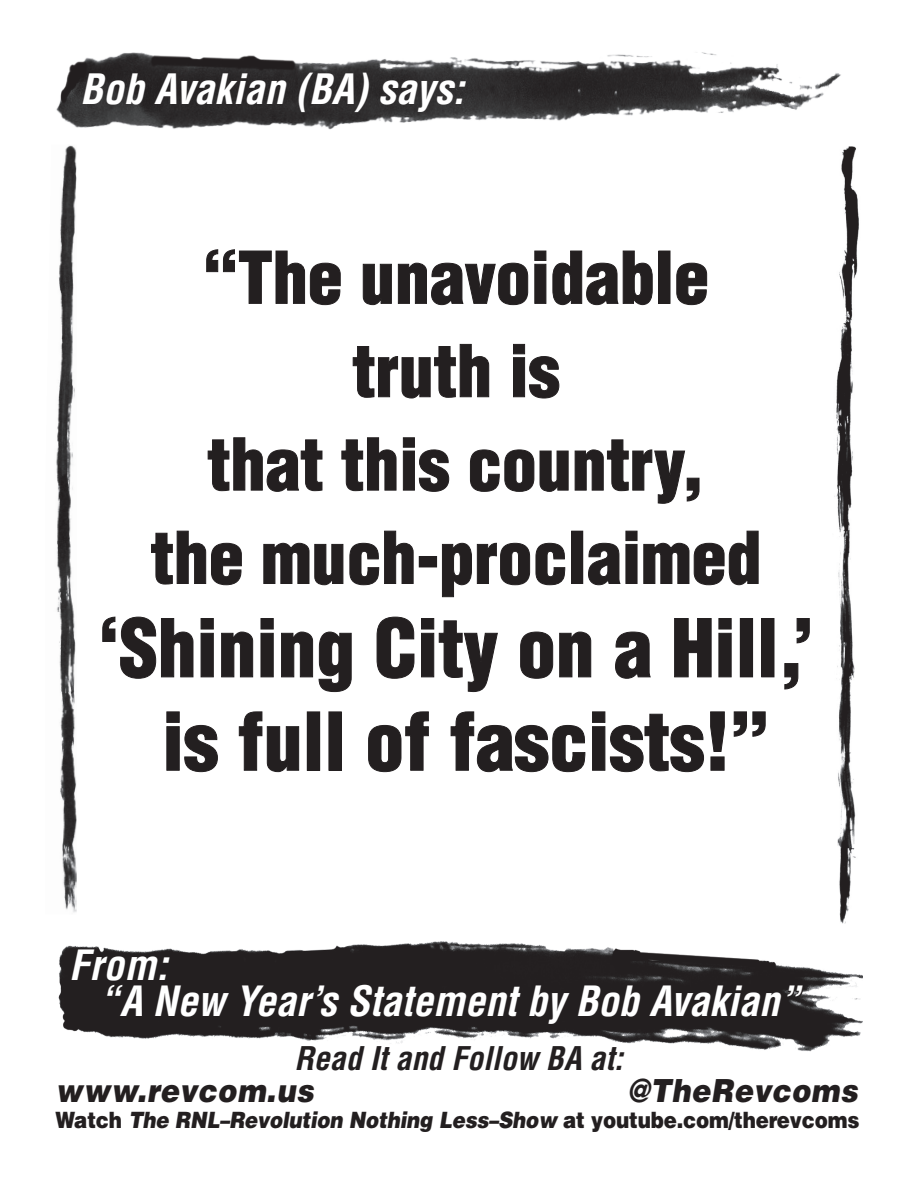
<style>
.page{position:relative;width:918px;height:1188px;background:#fff}
.page>*{position:absolute;margin:0;border:0;box-sizing:border-box;transform-origin:0 0}
.t1{font:900 condensed 77.85px/93.3px "Helvetica LT Std";color:#231f20;text-align:center}
.t2{font:900 condensed 69.75px/93.3px "Helvetica LT Std";color:#231f20;text-align:center}
.t3{font:italic 700 condensed 40.8px "Helvetica LT Std";color:#fff}
.t4{font:italic 700 condensed 40.65px/36.3px "Helvetica LT Std";color:#fff}
.t5{font:italic 900 31.95px "Helvetica LT Std";letter-spacing:.02em;color:#231f20;scale:.9 1}
.t6{font:italic 700 condensed 31.95px "Helvetica LT Std";color:#231f20}
.t7{font:italic 900 22.5px "Helvetica LT Std";letter-spacing:-.01em;color:#231f20;scale:.88 1}
.s1{font-style:normal}
</style>
<div class="page">
<img style="left:56px;top:52px;width:785px;height:78px">
<img style="left:58px;top:941px;width:804px;height:111px">
<img style="left:56px;top:145px;width:21px;height:765px">
<img style="left:834px;top:146px;width:25px;height:778px">
<svg style="left:69px;top:800px;width:163px;height:219px"></svg>
<div style="left:239px;top:983px;width:101px;height:36px;background:#231f20"></div>
<div style="left:350px;top:983px;width:455px;height:43px;background:#231f20"></div>
<svg style="left:206px;top:249px;width:135px;height:56px"></svg>
<svg style="left:363px;top:264px;width:29px;height:41px"></svg>
<svg style="left:398px;top:263px;width:130px;height:42px"></svg>
<svg style="left:534px;top:250px;width:119px;height:55px"></svg>
<svg style="left:676px;top:263px;width:31px;height:42px"></svg>
<svg style="left:353px;top:344px;width:136px;height:55px"></svg>
<svg style="left:513px;top:344px;width:46px;height:55px"></svg>
<svg style="left:208px;top:437px;width:115px;height:55px"></svg>
<svg style="left:341px;top:437px;width:56px;height:54px"></svg>
<svg style="left:403px;top:437px;width:46px;height:55px"></svg>
<svg style="left:470px;top:449px;width:99px;height:43px"></svg>
<svg style="left:575px;top:439px;width:125px;height:65px"></svg>
<svg style="left:151px;top:531px;width:91px;height:54px"></svg>
<svg style="left:263px;top:531px;width:151px;height:54px"></svg>
<div style="left:419px;top:556px;width:18px;height:11px;border:1px solid #231f20"></div>
<svg style="left:442px;top:543px;width:123px;height:54px"></svg>
<div style="left:571px;top:531px;width:12px;height:53px;border:1px solid #231f20"></div>
<svg style="left:588px;top:531px;width:171px;height:54px"></svg>
<svg style="left:102px;top:616px;width:92px;height:63px"></svg>
<svg style="left:200px;top:618px;width:14px;height:59px"></svg>
<svg style="left:221px;top:631px;width:32px;height:46px"></svg>
<svg style="left:260px;top:618px;width:14px;height:59px"></svg>
<svg style="left:281px;top:631px;width:71px;height:61px"></svg>
<svg style="left:376px;top:617px;width:39px;height:62px"></svg>
<svg style="left:421px;top:618px;width:77px;height:74px"></svg>
<svg style="left:520px;top:631px;width:33px;height:48px"></svg>
<svg style="left:559px;top:631px;width:32px;height:46px"></svg>
<svg style="left:615px;top:631px;width:36px;height:48px"></svg>
<svg style="left:674px;top:618px;width:38px;height:59px"></svg>
<svg style="left:718px;top:618px;width:14px;height:59px"></svg>
<div style="left:740px;top:618px;width:13px;height:59px;border:1px solid #231f20"></div>
<div style="left:761px;top:618px;width:13px;height:59px;border:1px solid #231f20"></div>
<svg style="left:784px;top:663px;width:14px;height:27px"></svg>
<svg style="left:796px;top:618px;width:14px;height:26px"></svg>
<svg style="left:166px;top:711px;width:52px;height:61px"></svg>
<svg style="left:239px;top:711px;width:60px;height:61px"></svg>
<div style="left:307px;top:712px;width:13px;height:59px;border:1px solid #231f20"></div>
<div style="left:329px;top:712px;width:13px;height:59px;border:1px solid #231f20"></div>
<svg style="left:368px;top:711px;width:61px;height:61px"></svg>
<svg style="left:450px;top:711px;width:135px;height:61px"></svg>
<svg style="left:592px;top:711px;width:112px;height:61px"></svg>
<svg style="left:710px;top:711px;width:15px;height:60px"></svg>
<svg style="left:734px;top:711px;width:32px;height:26px"></svg>
<h3 class="t3" style="left:80px;top:64px;width:385px">Bob Avakian (BA) says:</h3>
<p class="t2" style="left:151px;top:231px;width:612px">“The unavoidable truth is<br>that this country,<br>the much-proclaimed</p>
<p class="t1" style="left:98px;top:601px;width:718px">‘Shining City on a Hill,’ is full of fascists!”</p>
<h3 class="t4" style="left:99px;top:948px;width:702px;text-indent:-31px">From:<br>“A New Year’s Statement by Bob Avakian”</h3>
<h3 class="t6" style="left:294px;top:1039px;width:330px">Read It and Follow BA at:</h3>
<h3 class="t5" style="left:55px;top:1070px;width:288px">www.revcom.us</h3>
<h3 class="t5" style="left:628px;top:1070px;width:256px">@TheRevcoms</h3>
<p class="t7" style="left:55px;top:1105px;width:915px"><span class="s1">Watch</span> The RNL–Revolution Nothing Less–Show <span class="s1">at youtube.com/therevcoms</span></p>
</div>
